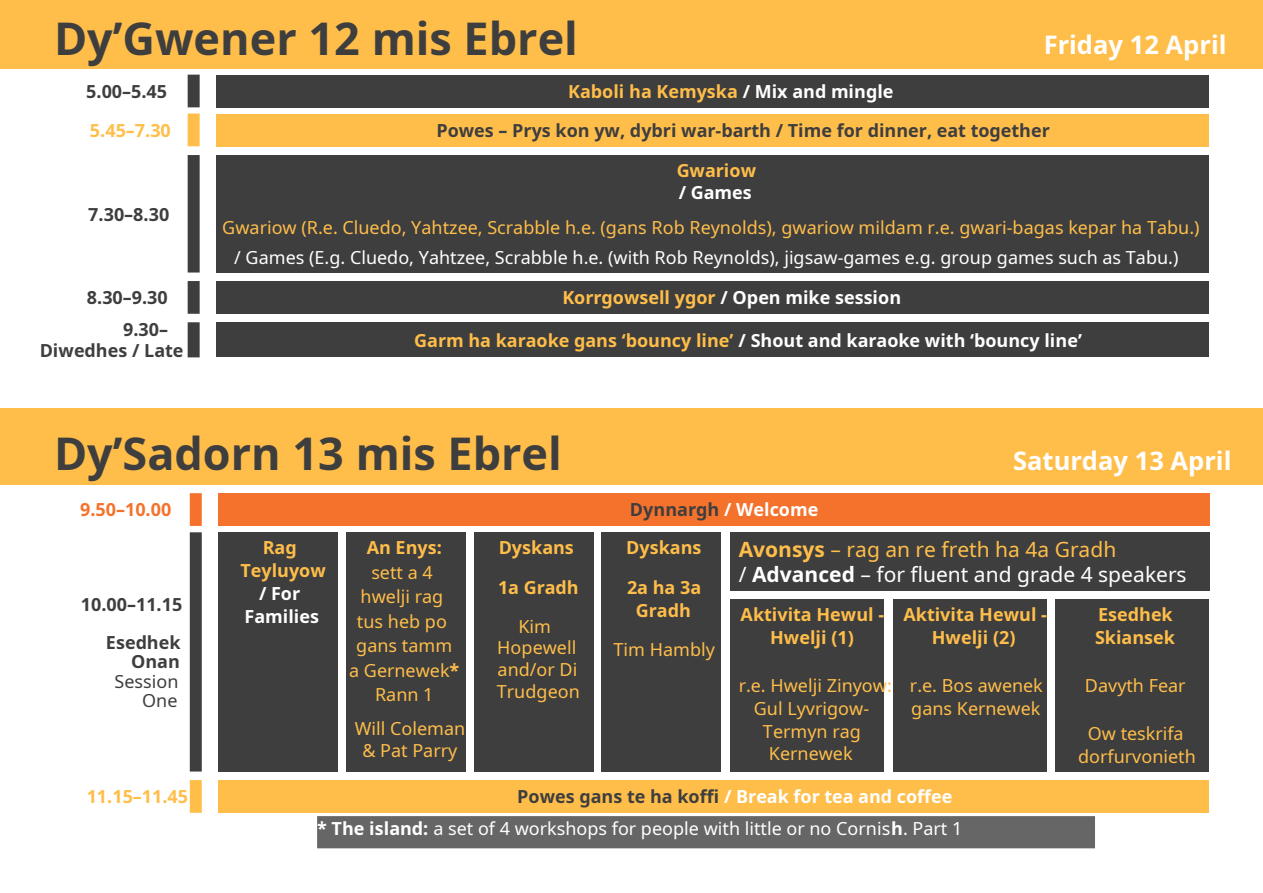
<style>
.page{position:relative;width:1263px;height:893px;background:#fff}
.page>*{position:absolute;margin:0;border:0;box-sizing:border-box;transform-origin:0 0}
.t1{font:700 45px "Noto Sans";color:#3e3e3e}
.t2{font:700 25.5px "Noto Sans";color:#fff}
.t3{font:21px/25.2px "Noto Sans";color:#fff}
.t4{font:18px/24.5px "Noto Sans";color:#ffbe4a;text-align:center}
.t5{font:700 18px/22.8px "Noto Sans";color:#ffbe4a;text-align:center}
.t6{font:18px "Noto Sans";color:#fff}
.t7{font:700 18px/22.8px "Noto Sans";color:#fff;text-align:center}
.t8{font:700 18px/38.4px "Noto Sans";color:#3e3e3e;text-align:right}
.t9{font:18px/19.2px "Noto Sans";color:#3e3e3e;text-align:right}
.t10{font:700 18px "Noto Sans";color:#f5722c}
.s1{color:#fff}
.s2{color:#ffbe4a}
.s3{font-weight:700}
.s4{font-weight:700;color:#ffbe4a}
.s5{color:#3e3e3e}
</style>
<div class="page">
<div style="left:0;top:0;width:1263px;height:68px;background:#ffbe4a"></div>
<div style="left:1px;top:408px;width:1262px;height:77px;background:#ffbe4a"></div>
<div style="left:217px;top:155px;width:992px;height:118px;background:#3e3e3e"></div>
<div style="left:217px;top:75px;width:992px;height:32px;background:#3e3e3e"></div>
<div style="left:217px;top:281px;width:992px;height:33px;background:#3e3e3e"></div>
<div style="left:217px;top:322px;width:992px;height:35px;background:#3e3e3e"></div>
<div style="left:217px;top:114px;width:992px;height:33px;background:#ffbe4a"></div>
<div style="left:219px;top:780px;width:990px;height:33px;background:#ffbe4a"></div>
<div style="left:219px;top:493px;width:991px;height:33px;background:#f5722c"></div>
<div style="left:730px;top:532px;width:480px;height:58px;background:#3e3e3e"></div>
<div style="left:219px;top:532px;width:119px;height:240px;background:#3e3e3e"></div>
<div style="left:346px;top:532px;width:119px;height:240px;background:#3e3e3e"></div>
<div style="left:317px;top:816px;width:778px;height:32px;background:#666"></div>
<div style="left:474px;top:532px;width:119px;height:240px;background:#3e3e3e"></div>
<div style="left:601px;top:532px;width:120px;height:240px;background:#3e3e3e"></div>
<div style="left:730px;top:599px;width:153px;height:173px;background:#3e3e3e"></div>
<div style="left:893px;top:599px;width:153px;height:173px;background:#3e3e3e"></div>
<div style="left:1056px;top:599px;width:153px;height:173px;background:#3e3e3e"></div>
<div style="left:190px;top:532px;width:12px;height:239px;background:#3e3e3e"></div>
<div style="left:190px;top:493px;width:12px;height:33px;background:#f5722c"></div>
<div style="left:188px;top:114px;width:12px;height:32px;background:#ffbe4a"></div>
<div style="left:190px;top:780px;width:12px;height:33px;background:#ffbe4a"></div>
<div style="left:188px;top:75px;width:12px;height:32px;background:#3e3e3e"></div>
<div style="left:188px;top:155px;width:12px;height:118px;background:#3e3e3e"></div>
<div style="left:188px;top:281px;width:12px;height:33px;background:#3e3e3e"></div>
<div style="left:188px;top:322px;width:12px;height:35px;background:#3e3e3e"></div>
<h1 class="t1" style="left:54px;top:6px;width:525px">Dy’Gwener 12 mis Ebrel</h1>
<p class="t8" style="left:86px;top:72px;width:82px">5.00–5.45</p>
<p class="t5" style="left:568px;top:79px;width:327px">Kaboli ha Kemyska <span class="s1">/ Mix and mingle</span></p>
<h2 class="t2" style="left:1044px;top:27px;width:184px">Friday 12 April</h2>
<p class="t5" style="left:90px;top:118px;width:82px">5.45–7.30</p>
<p class="t8" style="left:88px;top:194px;width:82px">7.30–8.30</p>
<p class="t8" style="left:87px;top:281px;width:83px;line-height:31.7px">8.30–9.30<br>9.30–</p>
<p class="t8" style="left:40px;top:331px;width:145px">Diwedhes / Late</p>
<p class="t8" style="left:436px;top:111px;width:615px">Powes – Prys kon yw, dybri war-barth / Time for dinner, eat together</p>
<p class="t5" style="left:677px;top:159px;width:81px">Gwariow</p>
<p class="t7" style="left:679px;top:181px;width:74px">/ Games</p>
<p class="t4" style="left:222px;top:215px;width:979px">Gwariow (R.e. Cluedo, Yahtzee, Scrabble h.e. (gans Rob Reynolds), gwariow mildam r.e. gwari-bagas kepar ha Tabu.)</p>
<p class="t6" style="left:234px;top:245px;width:946px">/ Games (E.g. Cluedo, Yahtzee, Scrabble h.e. (with Rob Reynolds), jigsaw-games e.g. group games such as Tabu.)</p>
<p class="t7" style="left:562px;top:286px;width:340px"><span class="s2">Korrgowsell ygor</span> / Open mike session</p>
<p class="t7" style="left:414px;top:328px;width:669px"><span class="s2">Garm ha karaoke gans ‘bouncy line’</span> / Shout and karaoke with ‘bouncy line’</p>
<h1 class="t1" style="left:54px;top:422px;width:509px">Dy’Sadorn 13 mis Ebrel</h1>
<p class="t10" style="left:80px;top:497px;width:93px">9.50–10.00</p>
<p class="t8" style="left:81px;top:584px;width:103px">10.00–11.15<br>Esedhek</p>
<p class="t8" style="left:131px;top:642px;width:50px">Onan</p>
<p class="t9" style="left:115px;top:671px;width:65px">Session<br>One</p>
<p class="t5" style="left:240px;top:536px;width:87px">Rag<br>Teyluyow</p>
<p class="t7" style="left:245px;top:582px;width:76px">/ For<br>Families</p>
<p class="t5" style="left:367px;top:536px;width:77px">An Enys:</p>
<p class="t4" style="left:349px;top:560px;width:112px">sett a 4 hwelji rag tus heb po gans tamm a Gernewek<span class="s3">*<br></span>Rann 1</p>
<p class="t4" style="left:355px;top:717px;width:112px;line-height:21.6px">Will Coleman &amp; Pat Parry</p>
<p class="t5" style="left:499px;top:536px;width:77px">Dyskans</p>
<p class="t5" style="left:498px;top:576px;width:82px">1a Gradh</p>
<p class="t4" style="left:497px;top:615px;width:84px;line-height:21.6px">Kim<br>Hopewell and/or Di<br>Trudgeon</p>
<h2 class="t2" style="left:1013px;top:443px;width:220px">Saturday 13 April</h2>
<p class="t8" style="left:630px;top:490px;width:190px">Dynnargh <span class="s1">/ Welcome</span></p>
<p class="t3" style="left:739px;top:536px;width:449px"><span class="s4">Avonsys</span> <span class="s2">– rag an re freth ha 4a Gradh<br></span>/ <span class="s3">Advanced</span> – for fluent and grade 4 speakers</p>
<p class="t5" style="left:626px;top:536px;width:77px">Dyskans</p>
<p class="t5" style="left:627px;top:576px;width:76px">2a ha 3a<br>Gradh</p>
<p class="t4" style="left:613px;top:636px;width:103px">Tim Hambly</p>
<p class="t5" style="left:741px;top:602px;width:145px">Aktivita Hewul -<br>Hwelji (1)</p>
<p class="t4" style="left:739px;top:673px;width:155px;line-height:22.8px">r.e. Hwelji Zinyow:<br>Gul Lyvrigow-<br>Termyn rag<br>Kernewek</p>
<p class="t5" style="left:903px;top:602px;width:145px">Aktivita Hewul -<br>Hwelji (2)</p>
<p class="t4" style="left:910px;top:673px;width:134px;line-height:22.8px;text-align:left">r.e. Bos awenek gans Kernewek</p>
<p class="t5" style="left:1095px;top:602px;width:81px;text-align:left">Esedhek<br>Skiansek</p>
<p class="t4" style="left:1085px;top:673px;width:102px">Davyth Fear</p>
<p class="t4" style="left:1078px;top:722px;width:119px;line-height:22.8px">Ow teskrifa dorfurvonieth</p>
<p class="t5" style="left:87px;top:785px;width:103px">11.15–11.45</p>
<p class="t7" style="left:517px;top:785px;width:437px"><span class="s5">Powes gans te ha koffi</span> / Break for tea and coffee</p>
<p class="t6" style="left:317px;top:816px;width:647px"><span class="s3">* The island:</span> a set of 4 workshops for people with little or no Cornis<span class="s3">h</span>. Part 1</p>
</div>
